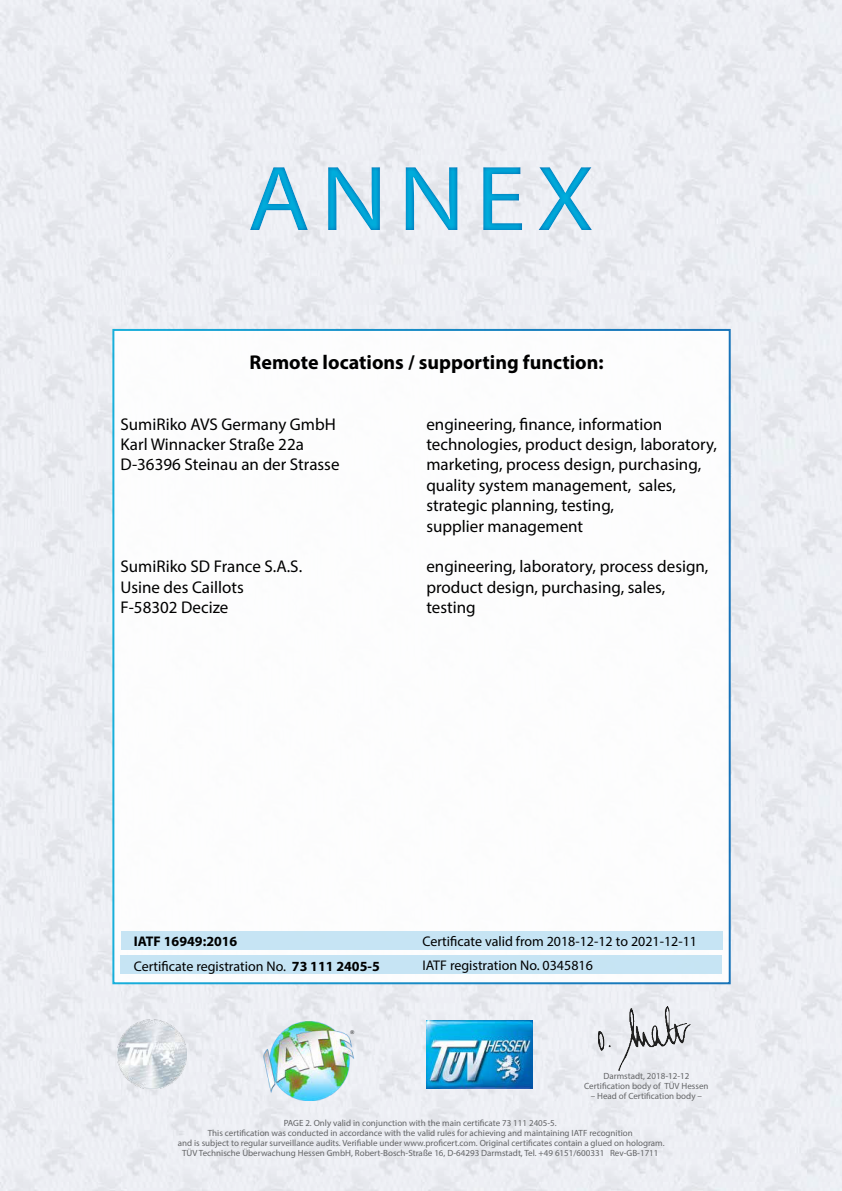
<style>
.page{position:relative;width:842px;height:1191px;background:#fff}
.page>*{position:absolute;margin:0;border:0;box-sizing:border-box;transform-origin:0 0}
.t1{font:93px "Myriad Pro";letter-spacing:.1em;color:#00addc;scale:1.1 1}
.t2{font:700 20px "Myriad Pro";color:#000}
.t3{font:17px/20.4px "Myriad Pro";color:#000}
.t4{font:14px/24.6px "Myriad Pro";color:#000}
.t5{font:9px/10px "Myriad Pro";color:#636466;text-align:center}
.s1{font-weight:700}
</style>
<div class="page">
<img style="left:0;top:0;width:842px;height:1191px">
<img style="left:731px;top:695px;width:103px;height:47px">
<img style="left:734px;top:566px;width:108px;height:47px">
<img style="left:427px;top:1020px;width:106px;height:69px">
<div style="left:113px;top:330px;width:617px;height:653px;background:#fff"></div>
<div style="left:120px;top:955px;width:602px;height:19px;background:#c0e2f3"></div>
<div style="left:121px;top:931px;width:601px;height:19px;background:#c0e2f3"></div>
<img style="left:731px;top:455px;width:111px;height:40px">
<img style="left:731px;top:793px;width:81px;height:72px">
<img style="left:598px;top:1006px;width:92px;height:64px">
<img style="left:261px;top:1021px;width:96px;height:79px">
<svg style="left:0;top:141px;width:842px;height:113px;fill:#eceef3"></svg>
<img style="left:117px;top:1019px;width:70px;height:69px">
<svg style="left:350px;top:1030px;width:4px;height:4px"></svg>
<h1 class="t1" style="left:247px;top:153px;width:317px">ANNEX</h1>
<h2 class="t2" style="left:250px;top:355px;width:356px">Remote locations / supporting function:</h2>
<h3 class="t3" style="left:120px;top:414px;width:221px">SumiRiko AVS Germany GmbH<br>Karl Winnacker Straße 22a<br>D-36396 Steinau an der Strasse</h3>
<h3 class="t3" style="left:120px;top:557px;width:183px">SumiRiko SD France S.A.S.<br>Usine des Caillots<br>F-58302 Decize</h3>
<h3 class="t3" style="left:426px;top:414px;width:292px">engineering, finance, information technologies, product design, laboratory, marketing, process design, purchasing, quality system management, sales, strategic planning, testing,<br>supplier management</h3>
<h3 class="t3" style="left:426px;top:557px;width:283px">engineering, laboratory, process design, product design, purchasing, sales, testing</h3>
<h3 class="t4" style="left:134px;top:929px;width:248px"><span class="s1">IATF 16949:2016<br></span>Certificate registration No. <span class="s1">73 111 2405-5</span></h3>
<h3 class="t4" style="left:422px;top:930px;width:276px;line-height:23.5px">Certificate valid from 2018-12-12 to 2021-12-11<br>IATF registration No. 0345816</h3>
<p class="t5" style="left:584px;top:1071px;width:126px">Darmstadt, 2018-12-12<br>Certification body of TÜV Hessen</p>
<p class="t5" style="left:591px;top:1091px;width:113px">– Head of Certification body –</p>
<p class="t5" style="left:178px;top:1118px;width:488px">PAGE 2. Only valid in conjunction with the main certificate 73 111 2405-5.<br>This certification was conducted in accordance with the valid rules for achieving and maintaining IATF recognition<br>and is subject to regular surveillance audits. Verifiable under www.proficert.com. Original certificates contain a glued on hologram.<br>TÜV Technische Überwachung Hessen GmbH, Robert-Bosch-Straße 16, D-64293 Darmstadt, Tel. +49 6151/600331 Rev-GB-1711</p>
</div>
